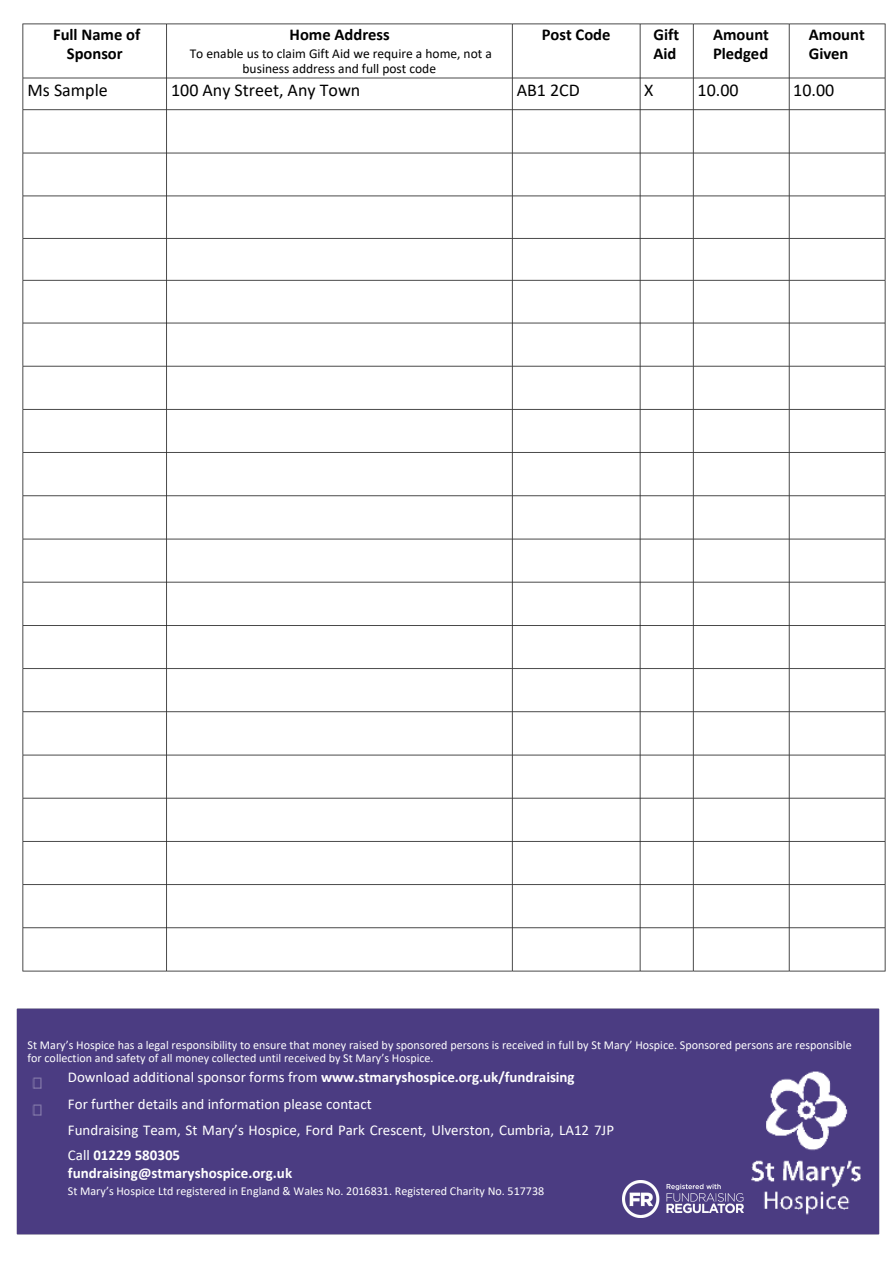
<style>
.page{position:relative;width:894px;height:1264px;background:#fff}
.page>*{position:absolute;margin:0;border:0;box-sizing:border-box;transform-origin:0 0}
.t1{font:18px "Calibri";color:#000}
.t2{font:700 16.5px/19.2px "Calibri";color:#000}
.t3{font:15px/25.8px "Calibri";color:#fff}
.t4{font:700 15px "Calibri";color:#fff}
.t5{font:13.5px "Calibri";color:#000}
.t6{font:12px/12.3px "Calibri";color:#fff}
.s1{font-weight:700}
</style>
<div class="page">
<div style="left:16px;top:1008px;width:864px;height:227px;background:#4b3c82"></div>
<img style="left:29px;top:1072px;width:25px;height:19px">
<img style="left:29px;top:1099px;width:25px;height:20px">
<img style="left:22px;top:23px;width:864px;height:949px">
<img style="left:733px;top:1051px;width:145px;height:181px">
<img style="left:622px;top:1180px;width:120px;height:37px">
<h2 class="t2" style="left:53px;top:26px;width:89px;text-align:center">Full Name of<br>Sponsor</h2>
<h1 class="t2" style="left:289px;top:26px;width:102px">Home Address</h1>
<h2 class="t2" style="left:541px;top:26px;width:70px">Post Code</h2>
<p class="t2" style="left:653px;top:26px;width:27px">Gift<br>Aid</p>
<h2 class="t2" style="left:712px;top:26px;width:57px">Amount<br>Pledged</h2>
<h3 class="t2" style="left:808px;top:26px;width:57px">Amount</h3>
<h2 class="t5" style="left:190px;top:48px;width:303px">To enable us to claim Gift Aid we require a home, not a</h2>
<h3 class="t2" style="left:808px;top:45px;width:41px">Given</h3>
<h2 class="t5" style="left:242px;top:63px;width:195px">business address and full post code</h2>
<h3 class="t1" style="left:27px;top:82px;width:82px">Ms Sample</h3>
<p class="t1" style="left:171px;top:82px;width:191px">100 Any Street, Any Town</p>
<p class="t1" style="left:516px;top:82px;width:65px">AB1 2CD</p>
<p class="t1" style="left:644px;top:82px;width:11px">X</p>
<h4 class="t1" style="left:697px;top:82px;width:42px">10.00</h4>
<p class="t1" style="left:793px;top:82px;width:42px">10.00</p>
<p class="t6" style="left:28px;top:1040px;width:825px">St Mary’s Hospice has a legal responsibility to ensure that money raised by sponsored persons is received in full by St Mary’ Hospice. Sponsored persons are responsible for collection and safety of all money collected until received by St Mary’s Hospice.</p>
<p class="t3" style="left:68px;top:1065px;width:547px">Download additional sponsor forms from <span class="s1">www.stmaryshospice.org.uk/fundraising<br></span>For further details and information please contact<br>Fundraising Team, St Mary’s Hospice, Ford Park Crescent, Ulverston, Cumbria, LA12 7JP Call <span class="s1">01229 580305</span></p>
<p class="t4" style="left:68px;top:1166px;width:226px">fundraising@stmaryshospice.org.uk</p>
<p class="t6" style="left:68px;top:1185px;width:477px">St Mary’s Hospice Ltd registered in England &amp; Wales No. 2016831. Registered Charity No. 517738</p>
</div>
